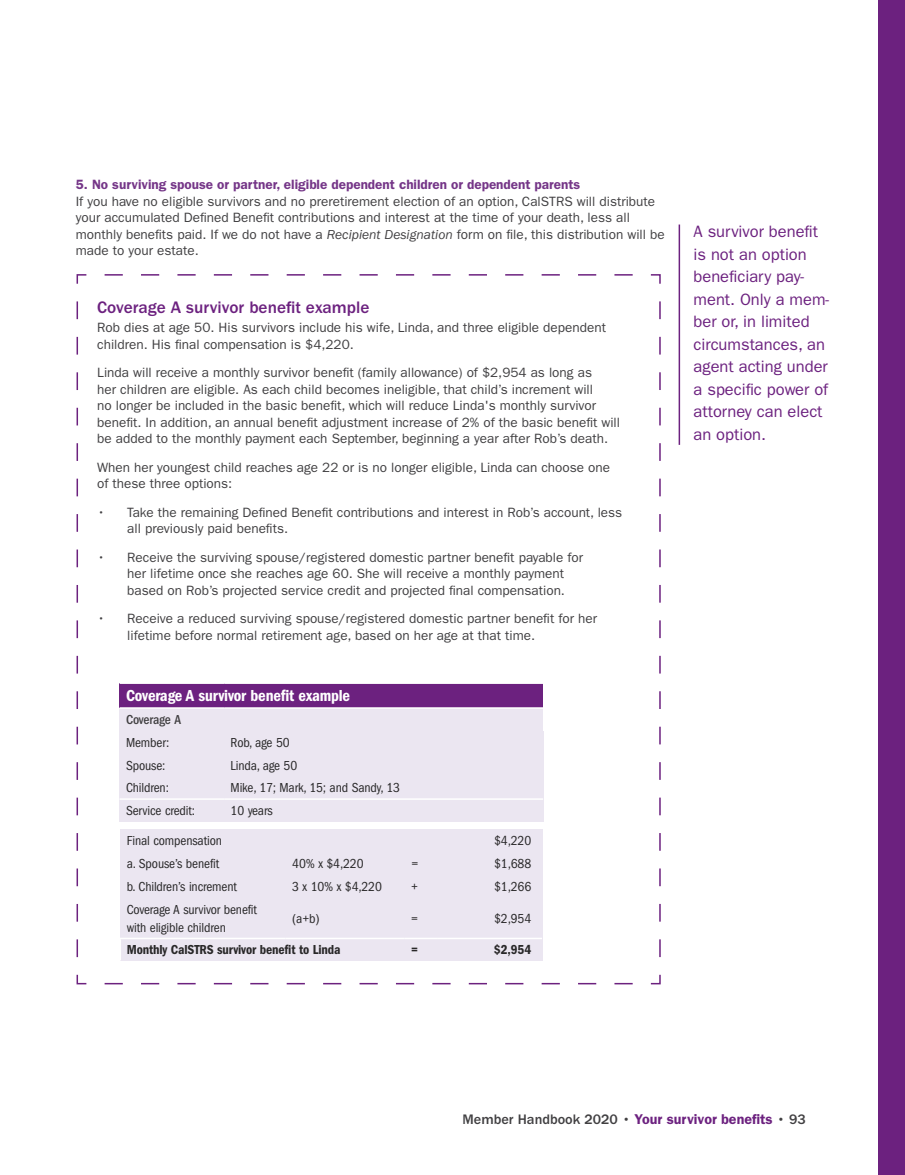
<style>
.page{position:relative;width:905px;height:1175px;background:#fff}
.page>*{position:absolute;margin:0;border:0;box-sizing:border-box;transform-origin:0 0}
.t1{font:500 17.25px "ITC Franklin Gothic Std";color:#6c217f}
.t2{font:16.5px/22.5px "ITC Franklin Gothic Std";color:#6c217f}
.t3{font:16.5px "ITC Franklin Gothic Std Dm Cd";letter-spacing:-.01em;color:#fff}
.t4{font:500 14.25px "ITC Franklin Gothic Std";color:#414042}
.t5{font:13.5px/16.5px "ITC Franklin Gothic Std";color:#414042}
.t6{font:condensed 13.5px/18px "ITC Franklin Gothic Std";letter-spacing:-.01em;color:#292829}
.t7{font:600 13.5px "ITC Franklin Gothic Std";color:#753688}
.t8{font:13.5px "ITC Franklin Gothic Std Dm Cd";letter-spacing:-.01em;color:#292829}
.t9{font:500 condensed 13.5px "ITC Franklin Gothic Std";letter-spacing:-.01em;color:#414042}
.s1{font-style:italic}
.s2{font-weight:600;color:#6c217f}
</style>
<div class="page">
<div style="left:878px;top:0;width:26px;height:1174px;background:#6c217f"></div>
<hr style="left:678px;top:224px;width:2px;height:221px;background:#6c217f">
<svg style="left:76px;top:274px;width:585px;height:711px"></svg>
<div style="left:119px;top:683px;width:424px;height:25px;background:#6c217f"></div>
<hr style="left:119px;top:682px;width:105px;height:2px;background:#fff">
<hr style="left:224px;top:682px;width:319px;height:2px;background:#fff">
<hr style="left:119px;top:707px;width:105px;height:1px;background:#fff">
<hr style="left:224px;top:707px;width:319px;height:1px;background:#fff">
<h5 class="t7" style="left:76px;top:177px;width:506px">5. No surviving spouse or partner, eligible dependent children or dependent parents</h5>
<p class="t5" style="left:76px;top:193px;width:590px">If you have no eligible survivors and no preretirement election of an option, CalSTRS will distribute your accumulated Defined Benefit contributions and interest at the time of your death, less all monthly benefits paid. If we do not have a <span class="s1">Recipient Designation</span> form on file, this distribution will be made to your estate.</p>
<h4 class="t1" style="left:97px;top:297px;width:274px">Coverage A survivor benefit example</h4>
<p class="t5" style="left:97px;top:319px;width:510px">Rob dies at age 50. His survivors include his wife, Linda, and three eligible dependent children. His final compensation is $4,220.</p>
<p class="t5" style="left:97px;top:364px;width:524px">Linda will receive a monthly survivor benefit (family allowance) of $2,954 as long as<br>her children are eligible. As each child becomes ineligible, that child’s increment will<br>no longer be included in the basic benefit, which will reduce Linda's monthly survivor benefit. In addition, an annual benefit adjustment increase of 2% of the basic benefit will be added to the monthly payment each September, beginning a year after Rob’s death.</p>
<p class="t5" style="left:97px;top:459px;width:514px">When her youngest child reaches age 22 or is no longer eligible, Linda can choose one of these three options:</p>
<p class="t5" style="left:127px;top:504px;width:496px;text-indent:-30px">• Take the remaining Defined Benefit contributions and interest in Rob’s account, less all previously paid benefits.</p>
<p class="t5" style="left:127px;top:549px;width:457px;text-indent:-30px">• Receive the surviving spouse/registered domestic partner benefit payable for her lifetime once she reaches age 60. She will receive a monthly payment based on Rob’s projected service credit and projected final compensation.</p>
<p class="t5" style="left:127px;top:610px;width:471px;text-indent:-30px">• Receive a reduced surviving spouse/registered domestic partner benefit for her lifetime before normal retirement age, based on her age at that time.</p>
<h4 class="t3" style="left:126px;top:686px;width:226px">Coverage A survivor benefit example</h4>
<p class="t9" style="left:126px;top:712px;width:56px">Coverage A</p>
<p class="t6" style="left:126px;top:733px;width:45px">Member:</p>
<p class="t6" style="left:231px;top:733px;width:61px">Rob, age 50</p>
<p class="t6" style="left:126px;top:756px;width:41px">Spouse:</p>
<p class="t6" style="left:231px;top:756px;width:68px">Linda, age 50</p>
<p class="t6" style="left:126px;top:779px;width:44px">Children:</p>
<p class="t6" style="left:231px;top:779px;width:171px">Mike, 17; Mark, 15; and Sandy, 13</p>
<p class="t6" style="left:126px;top:801px;width:70px">Service credit:</p>
<p class="t6" style="left:231px;top:801px;width:44px">10 years</p>
<p class="t6" style="left:127px;top:832px;width:97px">Final compensation</p>
<p class="t6" style="left:494px;top:832px;width:39px">$4,220</p>
<p class="t6" style="left:127px;top:854px;width:94px">a. Spouse’s benefit</p>
<p class="t6" style="left:292px;top:854px;width:73px">40% x $4,220</p>
<p class="t6" style="left:411px;top:854px;width:8px">=</p>
<p class="t6" style="left:494px;top:854px;width:39px">$1,688</p>
<p class="t6" style="left:127px;top:877px;width:112px">b. Children’s increment</p>
<p class="t6" style="left:292px;top:877px;width:91px">3 x 10% x $4,220</p>
<p class="t6" style="left:411px;top:877px;width:8px">+</p>
<p class="t6" style="left:494px;top:877px;width:39px">$1,266</p>
<p class="t6" style="left:127px;top:900px;width:132px">Coverage A survivor benefit with eligible children</p>
<p class="t6" style="left:292px;top:909px;width:29px">(a+b)</p>
<p class="t6" style="left:411px;top:909px;width:8px">=</p>
<p class="t6" style="left:494px;top:909px;width:39px">$2,954</p>
<p class="t8" style="left:127px;top:942px;width:215px">Monthly CalSTRS survivor benefit to Linda</p>
<p class="t8" style="left:411px;top:942px;width:8px">=</p>
<p class="t8" style="left:494px;top:942px;width:39px">$2,954</p>
<p class="t2" style="left:693px;top:221px;width:137px">A survivor benefit is not an option beneficiary pay&shy;ment. Only a mem&shy;ber or, in limited circumstances, an agent acting under a specific power of attorney can elect an option.</p>
<p class="t4" style="left:462px;top:1111px;width:345px">Member Handbook 2020 • <span class="s2">Your survivor benefits</span> • 93</p>
</div>
